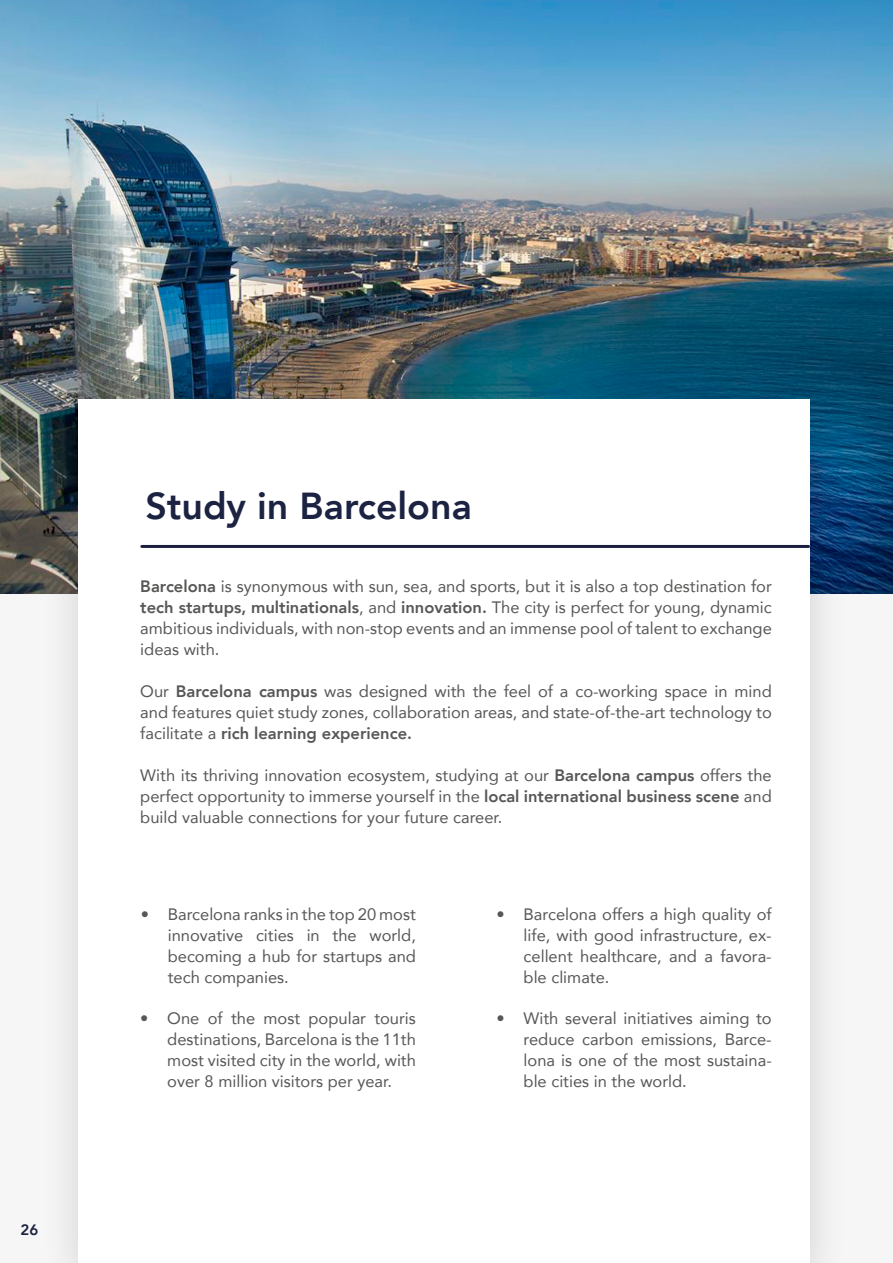
<style>
.page{position:relative;width:893px;height:1263px;background:#fff}
.page>*{position:absolute;margin:0;border:0;box-sizing:border-box;transform-origin:0 0}
.t1{font:800 37.5px "Avenir";color:#1c2241}
.t2{font:16.5px/21px "Avenir";color:#575756;text-align:justify}
.t3{font:800 15px "Avenir";color:#1c2241}
.s1{font-weight:800}
</style>
<div class="page">
<div style="left:0;top:593px;width:893px;height:670px;background:#f6f6f6"></div>
<img style="left:0;top:0;width:893px;height:593px">
<div style="left:39px;top:360px;width:810px;height:903px;background:#000;opacity:.15"></div>
<div style="left:79px;top:400px;width:731px;height:863px;background:#fff"></div>
<hr style="left:142px;top:545px;width:667px;height:3px;background:#1b1f3d">
<p class="t3" style="left:21px;top:1219px;width:19px">26</p>
<h1 class="t1" style="left:145px;top:482px;width:328px">Study in Barcelona</h1>
<p class="t2" style="left:140px;top:576px;width:633px"><span class="s1">Barcelona</span> is synonymous with sun, sea, and sports, but it is also a top destination for <span class="s1">tech startups, multinationals</span>, and <span class="s1">innovation.</span> The city is perfect for young, dynamic ambitious individuals, with non-stop events and an immense pool of talent to exchange ideas with.</p>
<p class="t2" style="left:140px;top:681px;width:633px">Our <span class="s1">Barcelona campus</span> was designed with the feel of a co-working space in mind and features quiet study zones, collaboration areas, and state-of-the-art technology to facilitate a <span class="s1">rich learning experience.</span></p>
<p class="t2" style="left:140px;top:765px;width:633px">With its thriving innovation ecosystem, studying at our <span class="s1">Barcelona campus</span> offers the perfect opportunity to immerse yourself in the <span class="s1">local international business scene</span> and build valuable connections for your future career.</p>
<p class="t2" style="left:168px;top:904px;width:250px;text-indent:-27px">• Barcelona ranks in the top 20 most innovative cities in the world, becoming a hub for startups and tech companies.</p>
<p class="t2" style="left:167px;top:1008px;width:250px;text-indent:-27px">• One of the most popular touris destinations, Barcelona is the 11th most visited city in the world, with over 8 million visitors per year.</p>
<p class="t2" style="left:524px;top:904px;width:250px;text-indent:-27px">• Barcelona offers a high quality of life, with good infrastructure, ex&shy;cellent healthcare, and a favora&shy;ble climate.</p>
<p class="t2" style="left:524px;top:1008px;width:250px;text-indent:-27px">• With several initiatives aiming to reduce carbon emissions, Barce&shy;lona is one of the most sustaina&shy;ble cities in the world.</p>
</div>
